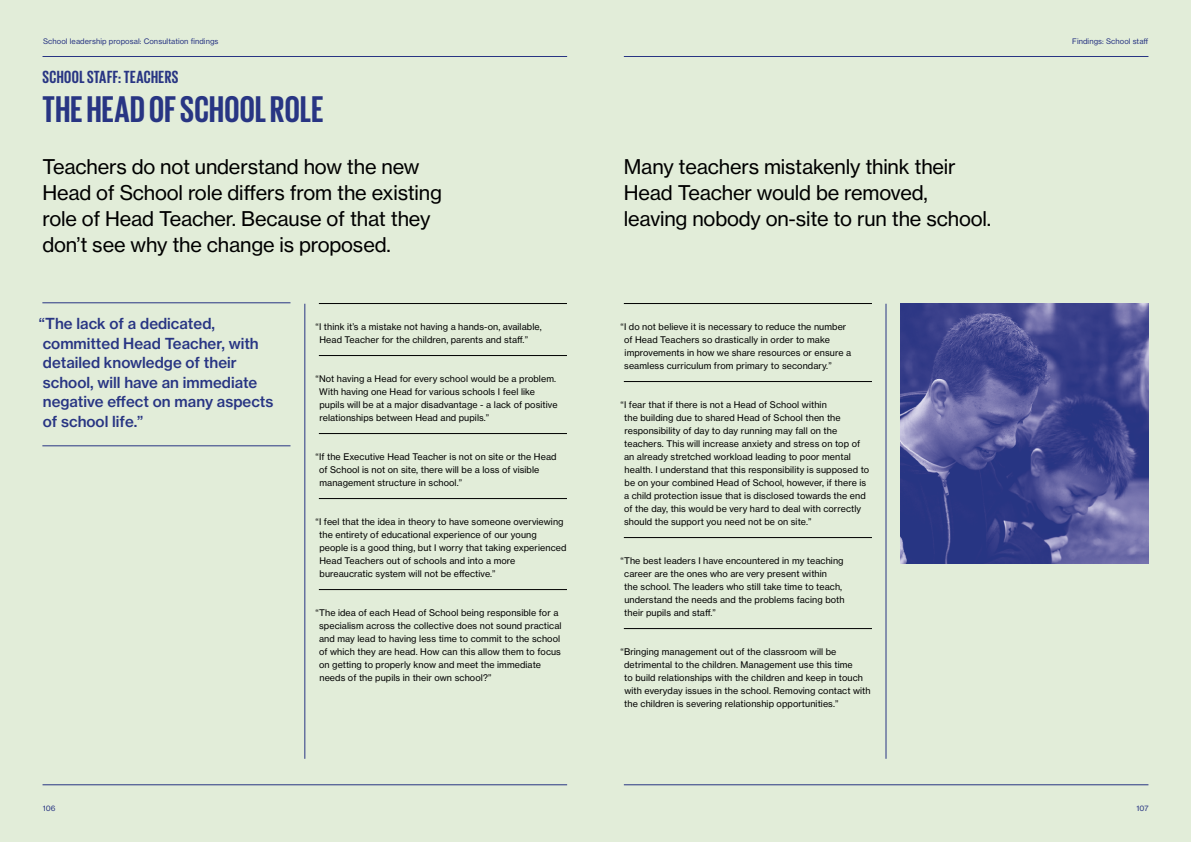
<style>
.page{position:relative;width:1191px;height:842px;background:#fff}
.page>*{position:absolute;margin:0;border:0;box-sizing:border-box;transform-origin:0 0}
.t1{font:700 38px "Giorgio Sans";letter-spacing:.01em;color:#283583}
.t2{font:20px/26px "Haas Grot Text 55 Roman";letter-spacing:-.01em;color:#000}
.t3{font:700 18px "Giorgio Sans";letter-spacing:.025em;color:#283583}
.t4{font:500 15px/19.5px "Haas Grot Text 65";color:#283583}
.t5{font:9px/13px "Haas Grot Text 55 Roman";letter-spacing:.01em;color:#000}
.t6{font:7.5px "Haas Grot Text 55 Roman";letter-spacing:.01em;color:#283583}
</style>
<div class="page">
<div style="left:0;top:0;width:595px;height:842px;background:#e2edd9"></div>
<div style="left:595px;top:0;width:596px;height:842px;background:#e2edd9"></div>
<hr style="left:43px;top:784px;width:524px;height:1px;background:#283583">
<hr style="left:43px;top:56px;width:524px;height:1px;background:#283583">
<hr style="left:624px;top:784px;width:524px;height:1px;background:#283583">
<hr style="left:624px;top:56px;width:524px;height:1px;background:#283583">
<hr style="left:305px;top:304px;width:1px;height:455px;background:#283583">
<hr style="left:886px;top:304px;width:1px;height:455px;background:#283583">
<hr style="left:624px;top:303px;width:248px;height:1px;background:#000">
<hr style="left:624px;top:381px;width:248px;height:1px;background:#000">
<hr style="left:624px;top:537px;width:248px;height:1px;background:#000">
<hr style="left:624px;top:628px;width:248px;height:1px;background:#000">
<hr style="left:42px;top:303px;width:248px;height:1px;background:#283583">
<hr style="left:42px;top:446px;width:248px;height:1px;background:#283583">
<hr style="left:319px;top:303px;width:248px;height:1px;background:#000">
<hr style="left:319px;top:355px;width:248px;height:1px;background:#000">
<hr style="left:319px;top:433px;width:248px;height:1px;background:#000">
<hr style="left:319px;top:498px;width:248px;height:1px;background:#000">
<hr style="left:319px;top:589px;width:248px;height:1px;background:#000">
<img style="left:900px;top:304px;width:248px;height:260px">
<p class="t6" style="left:43px;top:36px;width:177px">School leadership proposal: Consultation findings</p>
<p class="t6" style="left:1072px;top:36px;width:78px">Findings: School staff</p>
<h3 class="t3" style="left:43px;top:68px;width:137px">SCHOOL STAFF: TEACHERS</h3>
<h1 class="t1" style="left:43px;top:90px;width:282px">THE HEAD OF SCHOOL ROLE</h1>
<h2 class="t2" style="left:42px;top:153px;width:401px">Teachers do not understand how the new Head of School role differs from the existing role of Head Teacher. Because of that they don’t see why the change is proposed.</h2>
<h2 class="t2" style="left:624px;top:153px;width:366px">Many teachers mistakenly think their<br>Head Teacher would be removed, leaving nobody on-site to run the school.</h2>
<h3 class="t4" style="left:39px;top:314px;width:236px">“The lack of a dedicated, committed Head Teacher, with detailed knowledge of their school, will have an immediate negative effect on many aspects of school life.”</h3>
<p class="t5" style="left:319px;top:320px;width:224px;text-indent:-4px">“I think it’s a mistake not having a hands-on, available,<br>Head Teacher for the children, parents and staff.”</p>
<p class="t5" style="left:319px;top:372px;width:240px;text-indent:-4px">“Not having a Head for every school would be a problem.<br>With having one Head for various schools I feel like pupils will be at a major disadvantage - a lack of positive relationships between Head and pupils.”</p>
<p class="t5" style="left:319px;top:450px;width:239px;text-indent:-4px">“If the Executive Head Teacher is not on site or the Head of School is not on site, there will be a loss of visible management structure in school.”</p>
<p class="t5" style="left:319px;top:515px;width:249px;text-indent:-4px">“I feel that the idea in theory to have someone overviewing the entirety of educational experience of our young people is a good thing, but I worry that taking experienced Head Teachers out of schools and into a more bureaucratic system will not be effective.”</p>
<p class="t5" style="left:319px;top:606px;width:244px;text-indent:-3px">“The idea of each Head of School being responsible for a specialism across the collective does not sound practical and may lead to having less time to commit to the school of which they are head. How can this allow them to focus on getting to properly know and meet the immediate needs of the pupils in their own school?”</p>
<p class="t5" style="left:624px;top:320px;width:229px;text-indent:-4px">“I do not believe it is necessary to reduce the number of Head Teachers so drastically in order to make improvements in how we share resources or ensure a seamless curriculum from primary to secondary.”</p>
<p class="t5" style="left:624px;top:398px;width:247px;text-indent:-3px">“I fear that if there is not a Head of School within<br>the building due to shared Head of School then the responsibility of day to day running may fall on the teachers. This will increase anxiety and stress on top of an already stretched workload leading to poor mental health. I understand that this responsibility is supposed to be on your combined Head of School, however, if there is a child protection issue that is disclosed towards the end of the day, this would be very hard to deal with correctly should the support you need not be on site.”</p>
<p class="t5" style="left:624px;top:554px;width:222px;text-indent:-4px">“The best leaders I have encountered in my teaching career are the ones who are very present within<br>the school. The leaders who still take time to teach, understand the needs and the problems facing both their pupils and staff.”</p>
<p class="t5" style="left:624px;top:645px;width:248px;text-indent:-4px">“Bringing management out of the classroom will be detrimental to the children. Management use this time<br>to build relationships with the children and keep in touch with everyday issues in the school. Removing contact with the children is severing relationship opportunities.”</p>
<p class="t6" style="left:43px;top:803px;width:14px">106</p>
<p class="t6" style="left:1136px;top:803px;width:14px">107</p>
</div>
